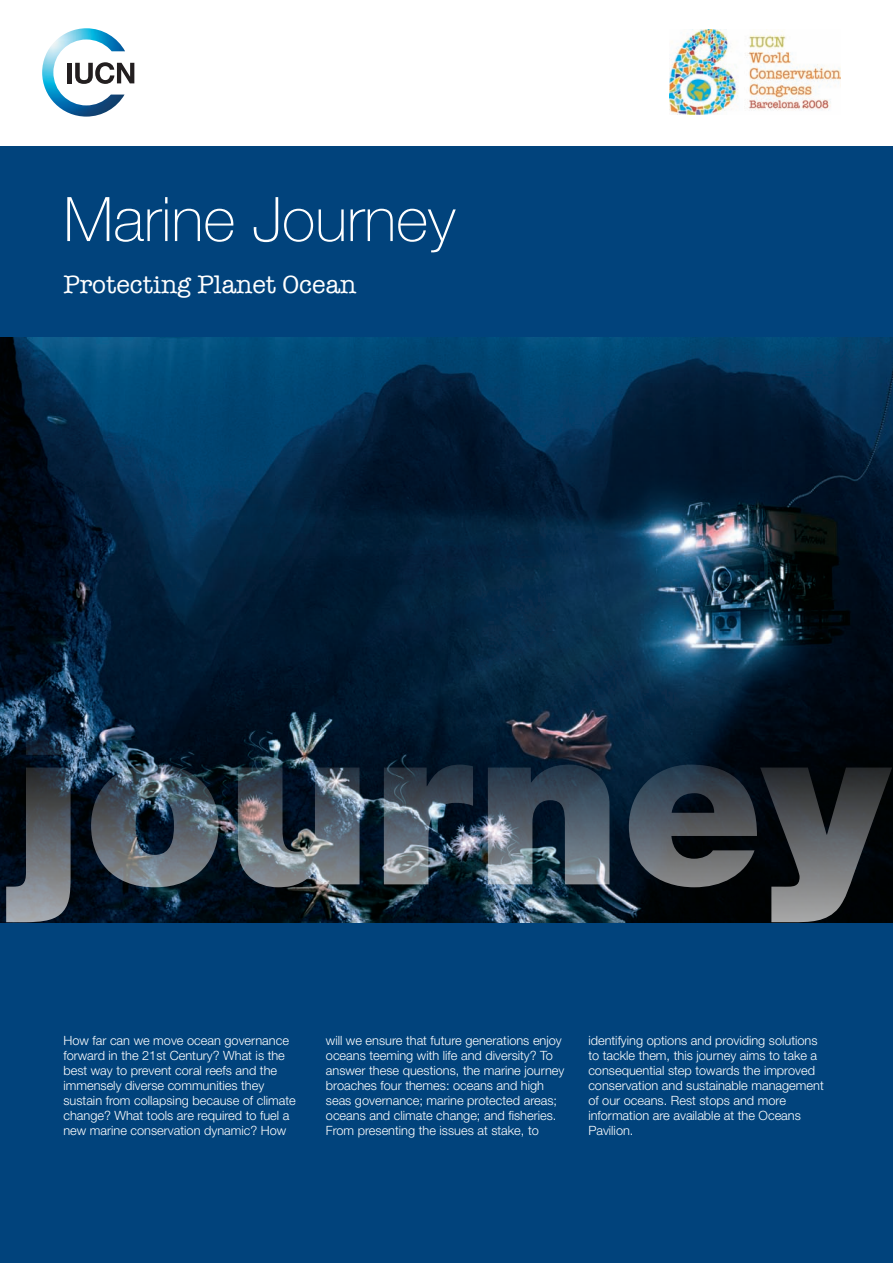
<style>
.page{position:relative;width:893px;height:1263px;background:#fff}
.page>*{position:absolute;margin:0;border:0;box-sizing:border-box;transform-origin:0 0}
.Subheadings{font:100 61.5px "Helvetica Neue";color:#fff}
.Subheadings-2{font:25.5px "American Typewriter";color:#fff}
.t1{font:300 12.75px/15px "Helvetica Neue";color:#fff}
</style>
<div class="page">
<div style="left:0;top:917px;width:892px;height:345px;background:#01437c"></div>
<div style="left:0;top:146px;width:892px;height:205px;background:#01437c"></div>
<img style="left:669px;top:30px;width:171px;height:84px">
<img style="left:0;top:337px;width:892px;height:585px">
<img style="left:42px;top:28px;width:83px;height:89px">
<div style="left:67px;top:63px;width:5px;height:20px;background:#231f20"></div>
<svg style="left:75px;top:62px;width:59px;height:22px"></svg>
<img style="left:7px;top:727px;width:884px;height:195px">
<p class="Subheadings" style="left:63px;top:185px;width:393px">Marine Journey</p>
<p class="Subheadings-2" style="left:63px;top:270px;width:294px">Protecting Planet Ocean</p>
<p class="t1" style="left:63px;top:1032px;width:234px">How far can we move ocean governance forward in the 21st Century? What is the best way to prevent coral reefs and the immensely diverse communities they sustain from collapsing because of climate change? What tools are required to fuel a new marine conservation dynamic? How</p>
<p class="t1" style="left:326px;top:1032px;width:240px">will we ensure that future generations enjoy oceans teeming with life and diversity? To answer these questions, the marine journey broaches four themes: oceans and high seas governance; marine protected areas; oceans and climate change; and fisheries.<br>From presenting the issues at stake, to</p>
<p class="t1" style="left:588px;top:1032px;width:237px">identifying options and providing solutions to tackle them, this journey aims to take a consequential step towards the improved conservation and sustainable management of our oceans. Rest stops and more information are available at the Oceans Pavilion.</p>
</div>
